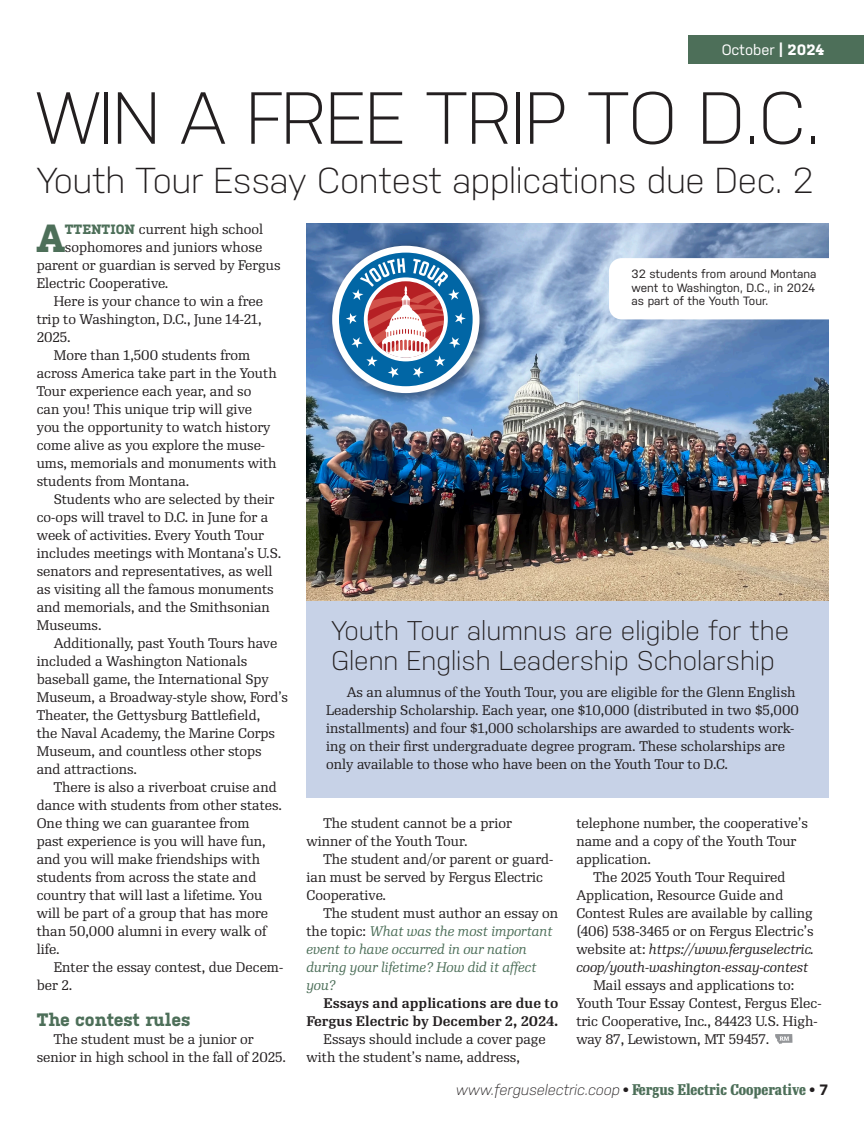
<style>
.page{position:relative;width:864px;height:1134px;background:#fff}
.page>*{position:absolute;margin:0;border:0;box-sizing:border-box;transform-origin:0 0}
.Headline{font:300 73.5px "Nudista";letter-spacing:-.01em;color:#231f20}
.Lead-in_copy_ragR{font:700 39.15px "Kulturista";color:#4d6f59}
.Headline-2{font:300 36px "Nudista";letter-spacing:-.01em;color:#231f20}
.Headline-3{font:300 27px/30px "Nudista";color:#231f20}
.Subhead_2{font:700 18px "Kulturista";color:#4d6f59}
.t1{font:700 15px "Re Public Cond";color:#4d6f59}
.Running_Head{font:15px "Nudista";color:#fff}
.Body_Copy_RePublic_ragR{font:13.5px/18px "Re Public";color:#231f20}
.Body_Copy_RePublic_ragR-2{font:italic 13.5px/18px "Re Public";color:#4d6f59}
.Lead-in_copy_ragR-2{font:13.5px "Re Public";color:#231f20}
.Body_Copy_RePublic_ragR-3{font:600 13.5px/18px "Re Public";color:#231f20;text-align:right}
.Photo_Cutline{font:12px/13.5px "Nudista";color:#231f20;text-align:justify}
.s1{font-family:"Kulturista";font-weight:700}
.s2{font-family:"Kulturista";font-weight:700;color:#4d6f59}
.s3{font-style:normal;color:#231f20}
.s4{font-style:italic}
.s5{font-family:"Nudista";font-weight:300;font-style:italic;color:#231f20}
.s6{font-family:"Nudista";color:#231f20}
</style>
<div class="page">
<div style="left:689px;top:36px;width:175px;height:28px;background:#4d6f59"></div>
<svg style="left:775px;top:1034px;width:17px;height:10px"></svg>
<img style="left:306px;top:224px;width:522px;height:378px">
<div style="left:326px;top:239px;width:166px;height:167px;background:#231f20;opacity:.35"></div>
<div style="left:332px;top:246px;width:147px;height:147px;background:#fff;border-radius:50%"></div>
<svg style="left:339px;top:253px;width:134px;height:133px"></svg>
<div style="left:306px;top:602px;width:522px;height:196px;background:#c7d2e7"></div>
<div style="left:609px;top:258px;width:242px;height:61px;background:#fff;border-radius:13px"></div>
<p class="Running_Head" style="left:722px;top:41px;width:104px">October <span class="s1">| 2024</span></p>
<p class="Headline" style="left:37px;top:76px;width:785px">WIN A FREE TRIP TO D.C.</p>
<p class="Headline-2" style="left:37px;top:159px;width:779px">Youth Tour Essay Contest applications due Dec. 2</p>
<p class="Lead-in_copy_ragR" style="left:37px;top:216px;width:30px">A</p>
<p class="Lead-in_copy_ragR-2" style="left:65px;top:221px;width:200px"><span class="s2">TTENTION</span> current high school</p>
<p class="Lead-in_copy_ragR-2" style="left:65px;top:239px;width:199px">sophomores and juniors whose</p>
<p class="Lead-in_copy_ragR-2" style="left:37px;top:257px;width:245px">parent or guardian is served by Fergus</p>
<p class="Lead-in_copy_ragR-2" style="left:37px;top:275px;width:133px">Electric Cooperative.</p>
<p class="Body_Copy_RePublic_ragR" style="left:37px;top:293px;width:228px;text-align:justify;text-indent:17px">Here is your chance to win a free trip to Washington, D.C., June 14-21, 2025.</p>
<p class="Body_Copy_RePublic_ragR" style="left:37px;top:347px;width:241px;text-indent:17px">More than 1,500 students from across America take part in the Youth<br>Tour experience each year, and so can you! This unique trip will give you the opportunity to watch history come alive as you explore the muse&shy;ums, memorials and monuments with students from Montana.</p>
<p class="Body_Copy_RePublic_ragR" style="left:37px;top:491px;width:246px;text-indent:17px">Students who are selected by their co-ops will travel to D.C. in June for a week of activities. Every Youth Tour includes meetings with Montana’s U.S. senators and representatives, as well as visiting all the famous monuments and memorials, and the Smithsonian Museums.</p>
<p class="Body_Copy_RePublic_ragR" style="left:37px;top:635px;width:253px;text-indent:17px">Additionally, past Youth Tours have included a Washington Nationals baseball game, the International Spy Museum, a Broadway-style show, Ford’s Theater, the Gettysburg Battlefield,<br>the Naval Academy, the Marine Corps Museum, and countless other stops and attractions.</p>
<p class="Body_Copy_RePublic_ragR" style="left:37px;top:779px;width:247px;text-indent:17px">There is also a riverboat cruise and dance with students from other states.<br>One thing we can guarantee from<br>past experience is you will have fun, and you will make friendships with students from across the state and country that will last a lifetime. You will be part of a group that has more than 50,000 alumni in every walk of life.</p>
<p class="Body_Copy_RePublic_ragR" style="left:37px;top:959px;width:248px;text-indent:17px">Enter the essay contest, due Decem&shy;ber 2.</p>
<p class="Subhead_2" style="left:37px;top:1009px;width:155px">The contest rules</p>
<p class="Body_Copy_RePublic_ragR" style="left:37px;top:1031px;width:251px;text-indent:17px">The student must be a junior or senior in high school in the fall of 2025.</p>
<p class="Photo_Cutline" style="left:632px;top:267px;width:187px">32 students from around Montana went to Washington, D.C., in 2024 as part of the Youth Tour.</p>
<p class="Headline-3" style="left:332px;top:615px;width:459px">Youth Tour alumnus are eligible for the<br>Glenn English Leadership Scholarship</p>
<p class="Body_Copy_RePublic_ragR" style="left:326px;top:684px;width:474px;text-indent:21px">As an alumnus of the Youth Tour, you are eligible for the Glenn English Leadership Scholarship. Each year, one $10,000 (distributed in two $5,000 installments) and four $1,000 scholarships are awarded to students work&shy;ing on their first undergraduate degree program. These scholarships are only available to those who have been on the Youth Tour to D.C.</p>
<p class="Body_Copy_RePublic_ragR" style="left:307px;top:815px;width:207px;text-indent:17px">The student cannot be a prior winner of the Youth Tour.</p>
<p class="Body_Copy_RePublic_ragR" style="left:307px;top:851px;width:248px;text-indent:17px">The student and/or parent or guard&shy;ian must be served by Fergus Electric<br>Cooperative.</p>
<p class="Body_Copy_RePublic_ragR-2" style="left:307px;top:905px;width:253px;text-indent:17px"><span class="s3">The student must author an essay on the topic:</span> What was the most important event to have occurred in our nation during your lifetime? How did it affect you?</p>
<p class="Body_Copy_RePublic_ragR-3" style="left:307px;top:995px;width:253px">Essays and applications are due to<br>Fergus Electric by December 2, 2024.</p>
<p class="Body_Copy_RePublic_ragR" style="left:307px;top:1031px;width:241px;text-indent:17px">Essays should include a cover page with the student’s name, address,</p>
<p class="Body_Copy_RePublic_ragR" style="left:576px;top:815px;width:233px">telephone number, the cooperative’s name and a copy of the Youth Tour application.</p>
<p class="Body_Copy_RePublic_ragR" style="left:576px;top:869px;width:239px;text-indent:17px">The 2025 Youth Tour Required Application, Resource Guide and Contest Rules are available by calling (406) 538-3465 or on Fergus Electric’s website at: <span class="s4">https://www.ferguselectric. coop/youth-washington-essay-contest</span></p>
<p class="Body_Copy_RePublic_ragR" style="left:576px;top:977px;width:247px;text-indent:17px">Mail essays and applications to:<br>Youth Tour Essay Contest, Fergus Elec&shy;tric Cooperative, Inc., 84423 U.S. High&shy;way 87, Lewistown, MT 59457.</p>
<p class="t1" style="left:456px;top:1081px;width:374px"><span class="s5">www.ferguselectric.coop</span> <span class="s6">•</span> Fergus Electric Cooperative <span class="s6">• 7</span></p>
</div>
